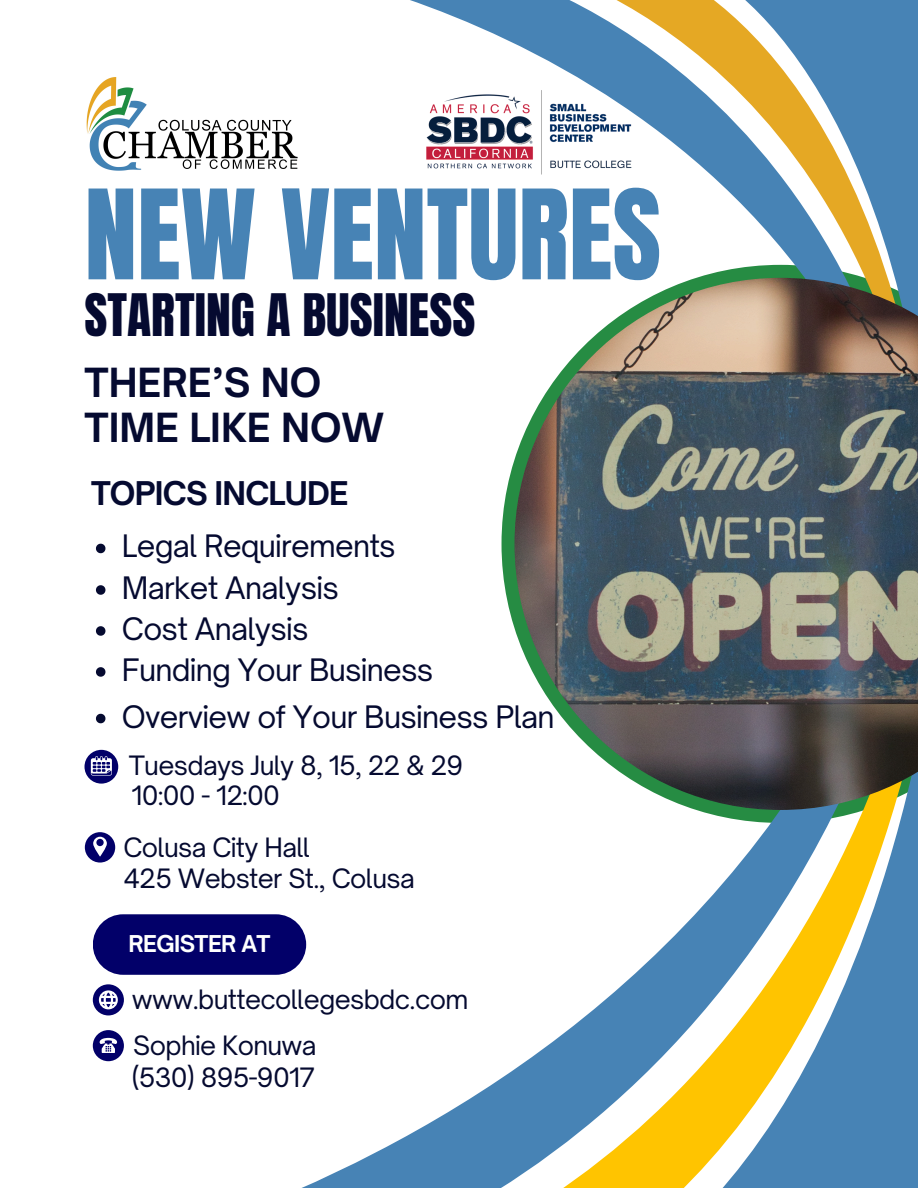
<style>
.page{position:relative;width:918px;height:1188px;background:#fff}
.page>*{position:absolute;margin:0;border:0;box-sizing:border-box;transform-origin:0 0}
.t1{font:105.75px "Anton";color:#4783b5}
.t2{font:49.8px "Anton";color:#050a30}
.t3{font:700 38.4px/45.2px "Open Sauce One";color:#050a30}
.t4{font:700 31.2px "Open Sauce One";letter-spacing:-.025em;color:#050a30}
.t5{font:29.7px "Open Sauce One";letter-spacing:-.025em;color:#050a30}
.t6{font:25.5px "Open Sauce One";letter-spacing:-.025em;color:#050a30}
.t7{font:700 22.2px "Open Sauce One";letter-spacing:-.025em;color:#fff}
</style>
<div class="page">
<svg style="left:84px;top:713px;width:834px;height:475px"></svg>
<svg style="left:410px;top:0;width:508px;height:278px"></svg>
<div style="left:93px;top:1030px;width:31px;height:31px;background:#020069;border-radius:50%"></div>
<svg style="left:100px;top:1038px;width:17px;height:15px"></svg>
<svg style="left:93px;top:984px;width:31px;height:31px"></svg>
<svg style="left:85px;top:832px;width:30px;height:31px"></svg>
<div style="left:93px;top:914px;width:213px;height:61px;background:#020069;border-radius:30px"></div>
<img style="left:86px;top:77px;width:212px;height:94px">
<img style="left:421px;top:82px;width:242px;height:101px">
<div style="left:85px;top:750px;width:33px;height:34px;background:#020069;border-radius:50%"></div>
<svg style="left:91px;top:756px;width:21px;height:20px"></svg>
<img style="left:515px;top:278px;width:403px;height:532px">
<svg style="left:96px;top:544px;width:9px;height:9px"></svg>
<svg style="left:96px;top:585px;width:9px;height:10px"></svg>
<svg style="left:96px;top:626px;width:9px;height:10px"></svg>
<svg style="left:96px;top:667px;width:9px;height:10px"></svg>
<svg style="left:96px;top:714px;width:9px;height:9px"></svg>
<p class="t1" style="left:85px;top:159px;width:578px">NEW VENTURES</p>
<h1 class="t2" style="left:85px;top:279px;width:392px">STARTING A BUSINESS</h1>
<h2 class="t3" style="left:85px;top:360px;width:301px">THERE’S NO<br>TIME LIKE NOW</h2>
<h3 class="t4" style="left:91px;top:474px;width:259px">TOPICS INCLUDE</h3>
<h5 class="t5" style="left:122px;top:528px;width:275px">Legal Requirements</h5>
<h5 class="t5" style="left:122px;top:569px;width:219px">Market Analysis</h5>
<h5 class="t5" style="left:122px;top:610px;width:188px">Cost Analysis</h5>
<p class="t5" style="left:122px;top:651px;width:313px">Funding Your Business</p>
<h6 class="t5" style="left:122px;top:698px;width:434px">Overview of Your Business Plan</h6>
<h6 class="t6" style="left:129px;top:749px;width:336px">Tuesdays July 8, 15, 22 &amp; 29</h6>
<h6 class="t6" style="left:132px;top:780px;width:150px">10:00 - 12:00</h6>
<h5 class="t6" style="left:124px;top:832px;width:188px">Colusa City Hall</h5>
<p class="t6" style="left:124px;top:862px;width:293px">425 Webster St., Colusa</p>
<h4 class="t7" style="left:128px;top:930px;width:144px">REGISTER AT</h4>
<p class="t6" style="left:132px;top:984px;width:338px">www.buttecollegesbdc.com</p>
<h6 class="t6" style="left:133px;top:1029px;width:185px">Sophie Konuwa</h6>
<h5 class="t6" style="left:132px;top:1062px;width:185px">(530) 895-9017</h5>
</div>
